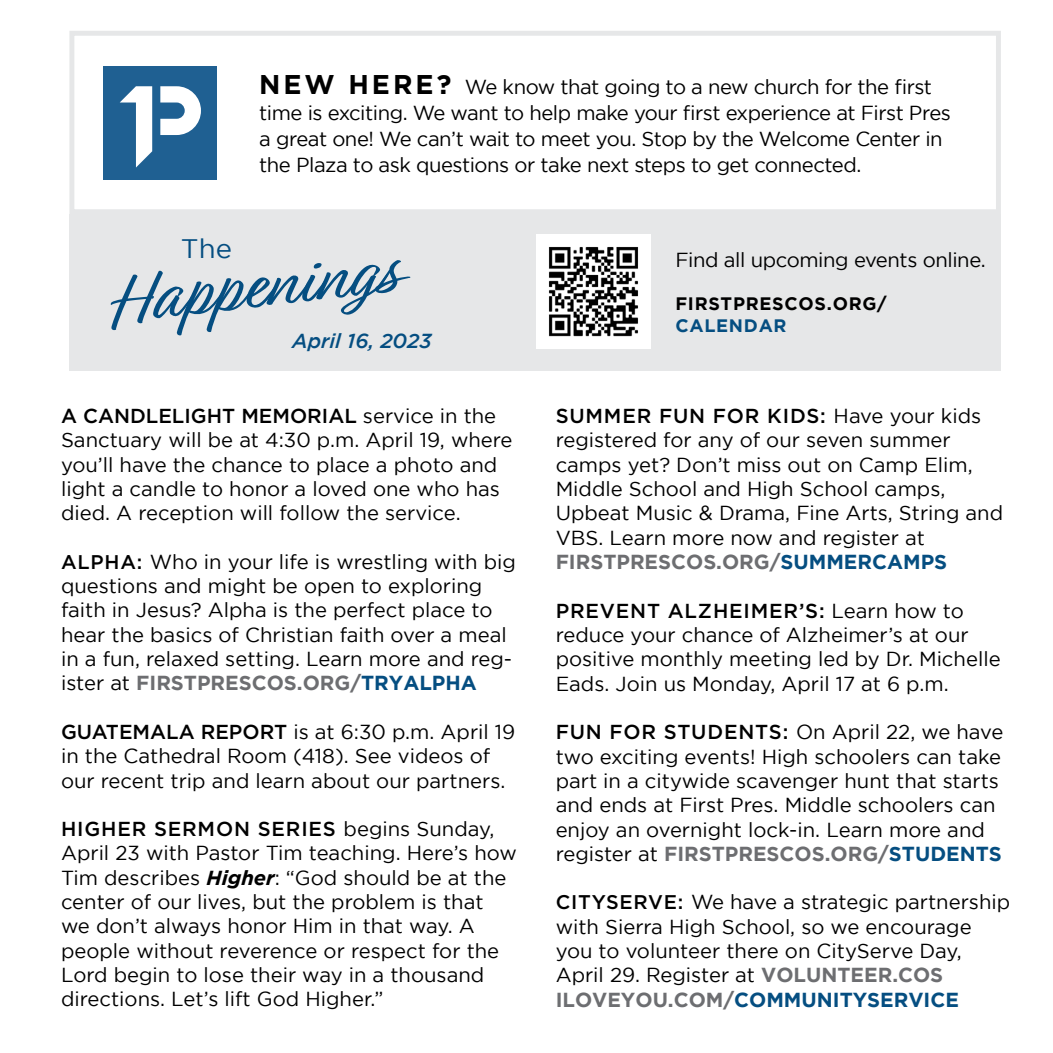
<style>
.page{position:relative;width:1053px;height:1053px;background:#fff}
.page>*{position:absolute;margin:0;border:0;box-sizing:border-box;transform-origin:0 0}
.t1{font:26.78px "Gotham";color:#054e81}
.t2{font:20.25px/24.3px "Gotham";color:#000}
.t3{font:20.25px/25.9px "Gotham";letter-spacing:-.025em;color:#000}
.t4{font:20.25px "Gotham";letter-spacing:-.02em;color:#000}
.t5{font:italic 500 20.25px "Gotham";color:#054e81}
.t6{font:700 18px "Gotham";letter-spacing:.04em;color:#000}
.t7{font:700 18px "Gotham";letter-spacing:.04em;color:#054e81}
.s1{font-weight:700;font-size:27px}
.s2{font-weight:500}
.s3{font-weight:500;font-size:19.8px}
.s4{font-weight:700;color:#6d6e71}
.s5{font-weight:700;color:#054e81}
.s6{font-weight:700;font-style:italic}
</style>
<div class="page">
<div style="left:69px;top:31px;width:932px;height:183px;background:#fff;border:5px solid #e6e7e8"></div>
<div style="left:69px;top:214px;width:932px;height:157px;background:#e6e7e8"></div>
<img style="left:536px;top:234px;width:115px;height:115px">
<svg style="left:110px;top:260px;width:301px;height:76px"></svg>
<div style="left:103px;top:66px;width:114px;height:114px;background:#1f6092"></div>
<svg style="left:160px;top:86px;width:41px;height:49px"></svg>
<svg style="left:120px;top:86px;width:32px;height:82px"></svg>
<h1 class="t1" style="left:181px;top:233px;width:53px">The</h1>
<p class="t3" style="left:259px;top:74px;width:693px"><span class="s1">NEW HERE?</span> We know that going to a new church for the first time is exciting. We want to help make your first experience at First Pres a great one! We can’t wait to meet you. Stop by the Welcome Center in the Plaza to ask questions or take next steps to get connected.</p>
<p class="t5" style="left:292px;top:329px;width:141px">April 16, 2023</p>
<p class="t4" style="left:675px;top:249px;width:312px">Find all upcoming events online.</p>
<p class="t6" style="left:675px;top:293px;width:213px">FIRSTPRESCOS.ORG/</p>
<p class="t7" style="left:675px;top:315px;width:113px">CALENDAR</p>
<p class="t2" style="left:61px;top:403px;width:453px"><span class="s2">A CANDLELIGHT MEMORIAL</span> service in the Sanctuary will be at 4:30 p.m. April 19, where you’ll have the chance to place a photo and light a candle to honor a loved one who has died. A reception will follow the service.</p>
<p class="t2" style="left:61px;top:549px;width:456px"><span class="s3">ALPHA:</span> Who in your life is wrestling with big questions and might be open to exploring faith in Jesus? Alpha is the perfect place to hear the basics of Christian faith over a meal in a fun, relaxed setting. Learn more and reg&shy;ister at <span class="s4">FIRSTPRESCOS.ORG/</span><span class="s5">TRYALPHA</span></p>
<p class="t2" style="left:61px;top:719px;width:456px"><span class="s2">GUATEMALA REPORT</span> is at 6:30 p.m. April 19 in the Cathedral Room (418). See videos of our recent trip and learn about our partners.</p>
<p class="t2" style="left:61px;top:816px;width:457px"><span class="s2">HIGHER SERMON SERIES</span> begins Sunday, April 23 with Pastor Tim teaching. Here’s how Tim describes <span class="s6">Higher</span>: “God should be at the center of our lives, but the problem is that we don’t always honor Him in that way. A people without reverence or respect for the Lord begin to lose their way in a thousand directions. Let’s lift God Higher.”</p>
<p class="t2" style="left:556px;top:403px;width:449px"><span class="s2">SUMMER FUN FOR KIDS:</span> Have your kids registered for any of our seven summer camps yet? Don’t miss out on Camp Elim, Middle School and High School camps, Upbeat Music &amp; Drama, Fine Arts, String and VBS. Learn more now and register at <span class="s4">FIRSTPRESCOS.ORG/</span><span class="s5">SUMMERCAMPS</span></p>
<p class="t2" style="left:556px;top:598px;width:446px"><span class="s2">PREVENT ALZHEIMER’S:</span> Learn how to reduce your chance of Alzheimer’s at our positive monthly meeting led by Dr. Michelle Eads. Join us Monday, April 17 at 6 p.m.</p>
<p class="t2" style="left:556px;top:720px;width:449px"><span class="s2">FUN FOR STUDENTS:</span> On April 22, we have two exciting events! High schoolers can take part in a citywide scavenger hunt that starts and ends at First Pres. Middle schoolers can enjoy an overnight lock-in. Learn more and register at <span class="s4">FIRSTPRESCOS.ORG/</span><span class="s5">STUDENTS</span></p>
<p class="t2" style="left:556px;top:890px;width:456px"><span class="s3">CITYSERVE:</span> We have a strategic partnership with Sierra High School, so we encourage you to volunteer there on CityServe Day, April 29. Register at <span class="s4">VOLUNTEER.COS ILOVEYOU.COM/</span><span class="s5">COMMUNITYSERVICE</span></p>
</div>
